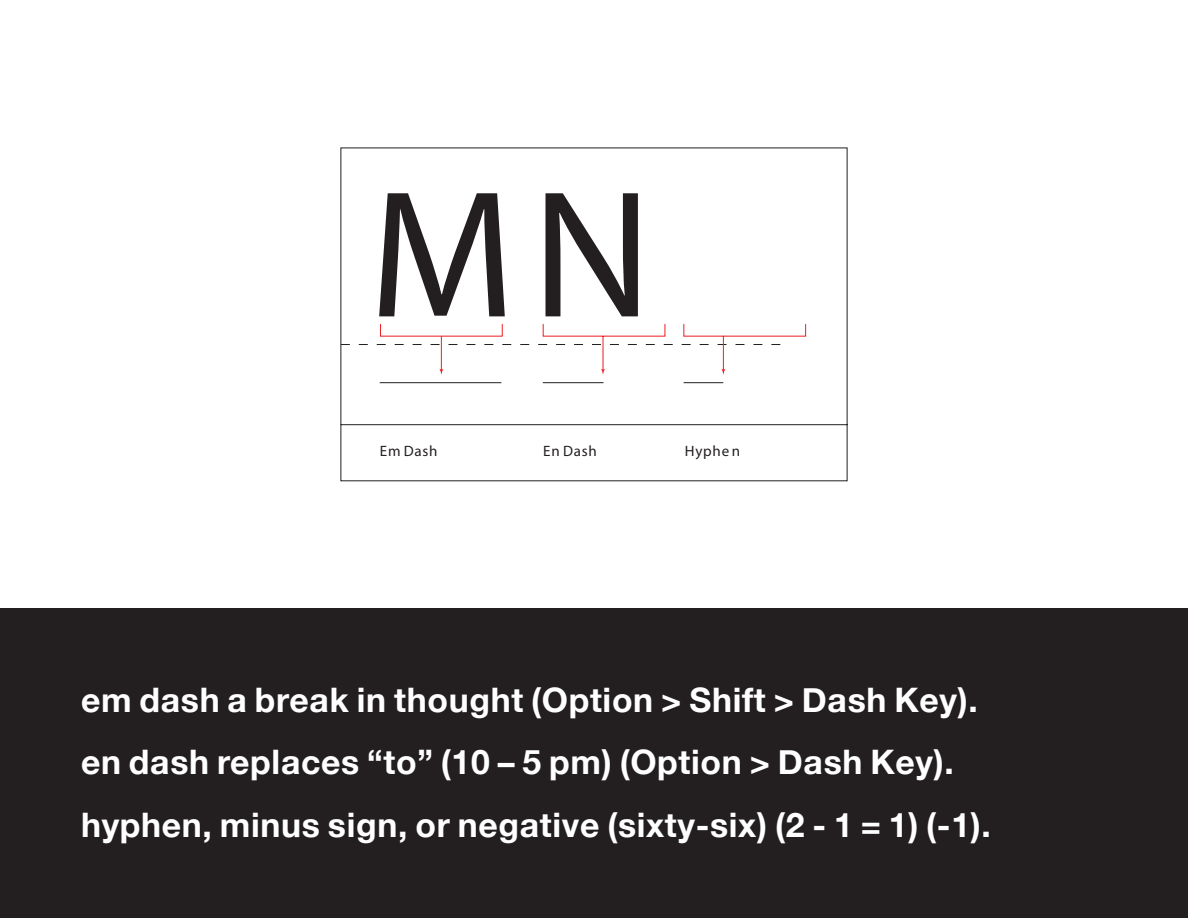
<style>
.page{position:relative;width:1188px;height:918px;background:#fff}
.page>*{position:absolute;margin:0;border:0;box-sizing:border-box;transform-origin:0 0}
.t1{font:182.55px "Myriad Pro";color:#231f20}
.body_copy{font:700 33.75px "Helvetica Neue";letter-spacing:.02em;color:#fff}
.t2{font:15px "Myriad Pro";letter-spacing:.05em;color:#231f20}
</style>
<div class="page">
<div style="left:0;top:608px;width:1188px;height:310px;background:#231f20"></div>
<svg style="left:340px;top:147px;width:508px;height:335px"></svg>
<hr style="left:380px;top:382px;width:121px;height:1px;background:#231f20">
<hr style="left:543px;top:382px;width:61px;height:1px;background:#231f20">
<hr style="left:684px;top:382px;width:39px;height:1px;background:#231f20">
<svg style="left:341px;top:324px;width:465px;height:51px"></svg>
<h1 class="t1" style="left:369px;top:143px;width:285px">MN</h1>
<p class="t2" style="left:380px;top:442px;width:59px">Em Dash</p>
<p class="t2" style="left:543px;top:442px;width:55px">En Dash</p>
<p class="t2" style="left:685px;top:442px;width:57px">Hyphe n</p>
<p class="body_copy" style="left:81px;top:674px;width:898px">em dash a break in thought (Option &gt; Shift &gt; Dash Key).</p>
<p class="body_copy" style="left:81px;top:736px;width:874px">en dash replaces “to” (10 – 5 pm) (Option &gt; Dash Key).</p>
<p class="body_copy" style="left:81px;top:798px;width:911px">hyphen, minus sign, or negative (sixty-six) (2 - 1 = 1) (-1).</p>
</div>
